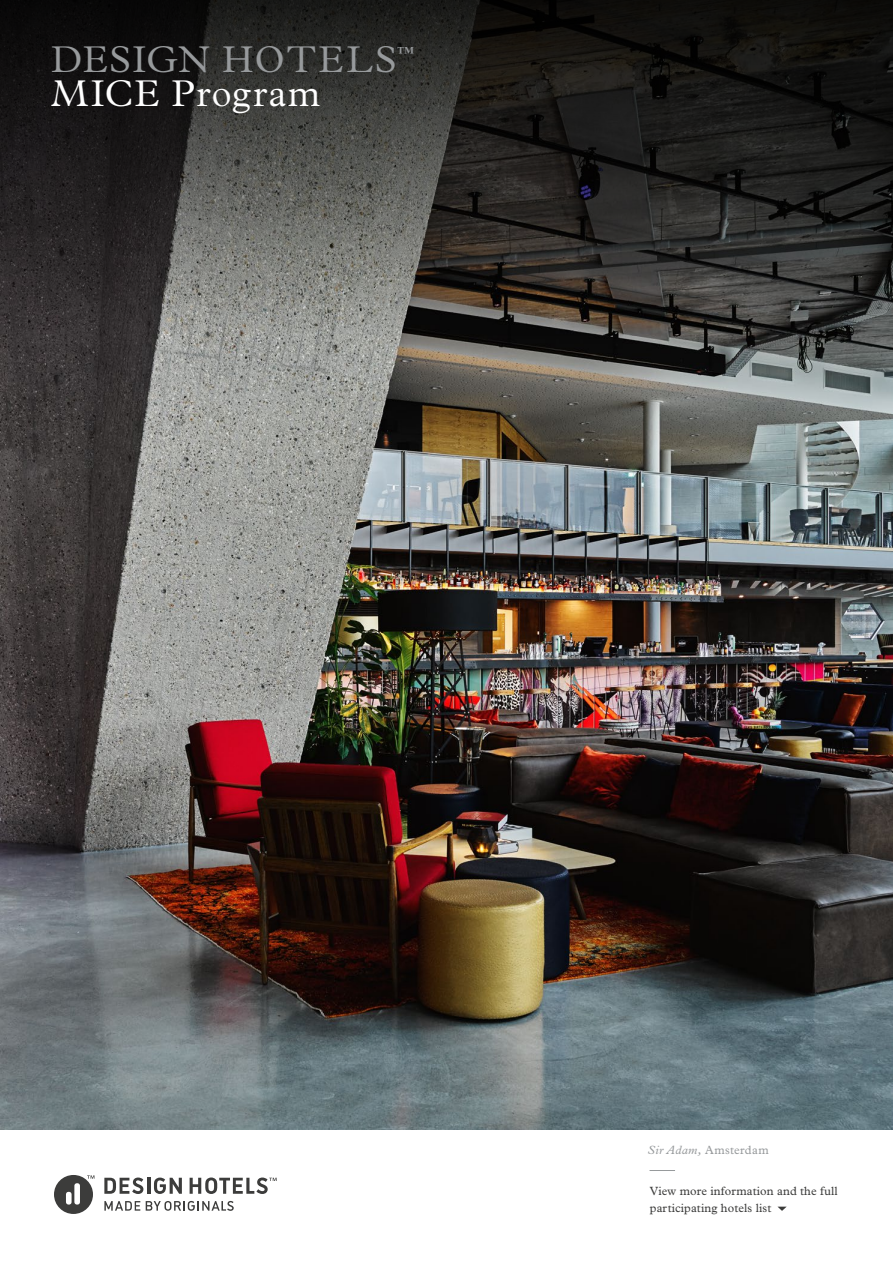
<style>
.page{position:relative;width:893px;height:1263px;background:#fff}
.page>*{position:absolute;margin:0;border:0;box-sizing:border-box;transform-origin:0 0}
.t1{font:300 37.5px "Plantin MT Pro";letter-spacing:.04em;color:#979a9c}
.t2{font:300 37.5px "Plantin MT Pro";letter-spacing:.035em;color:#fff}
.t3{font:300 16.65px "Plantin MT Pro";color:#979a9c}
.t4{font:12px/17px "Plantin MT Pro";letter-spacing:.01em;color:#3c3c3b}
.t5{font:12px "Plantin MT Pro";letter-spacing:.025em;color:#979a9c}
.s1{font-style:italic}
</style>
<div class="page">
<img style="left:0;top:336px;width:893px;height:794px">
<svg style="left:777px;top:1206px;width:10px;height:5px"></svg>
<svg style="left:0;top:0;width:893px;height:336px;background:#31302e"></svg>
<svg style="left:154px;top:1177px;width:28px;height:17px"></svg>
<hr style="left:147px;top:1178px;width:3px;height:16px;background:#3c3c3b">
<svg style="left:104px;top:1177px;width:39px;height:17px"></svg>
<svg style="left:104px;top:1201px;width:36px;height:10px"></svg>
<svg style="left:146px;top:1201px;width:88px;height:10px"></svg>
<svg style="left:54px;top:1175px;width:40px;height:39px"></svg>
<svg style="left:190px;top:1177px;width:87px;height:17px"></svg>
<svg style="left:649px;top:1170px;width:26px;height:1px"></svg>
<h1 class="t1" style="left:51px;top:38px;width:348px">DESIGN HOTELS</h1>
<h2 class="t3" style="left:398px;top:42px;width:17px">™</h2>
<h1 class="t2" style="left:51px;top:72px;width:271px">MICE Program</h1>
<p class="t5" style="left:648px;top:1143px;width:122px"><span class="s1">Sir Adam,</span> Amsterdam</p>
<p class="t4" style="left:650px;top:1182px;width:189px">View more information and the full participating hotels list</p>
</div>
